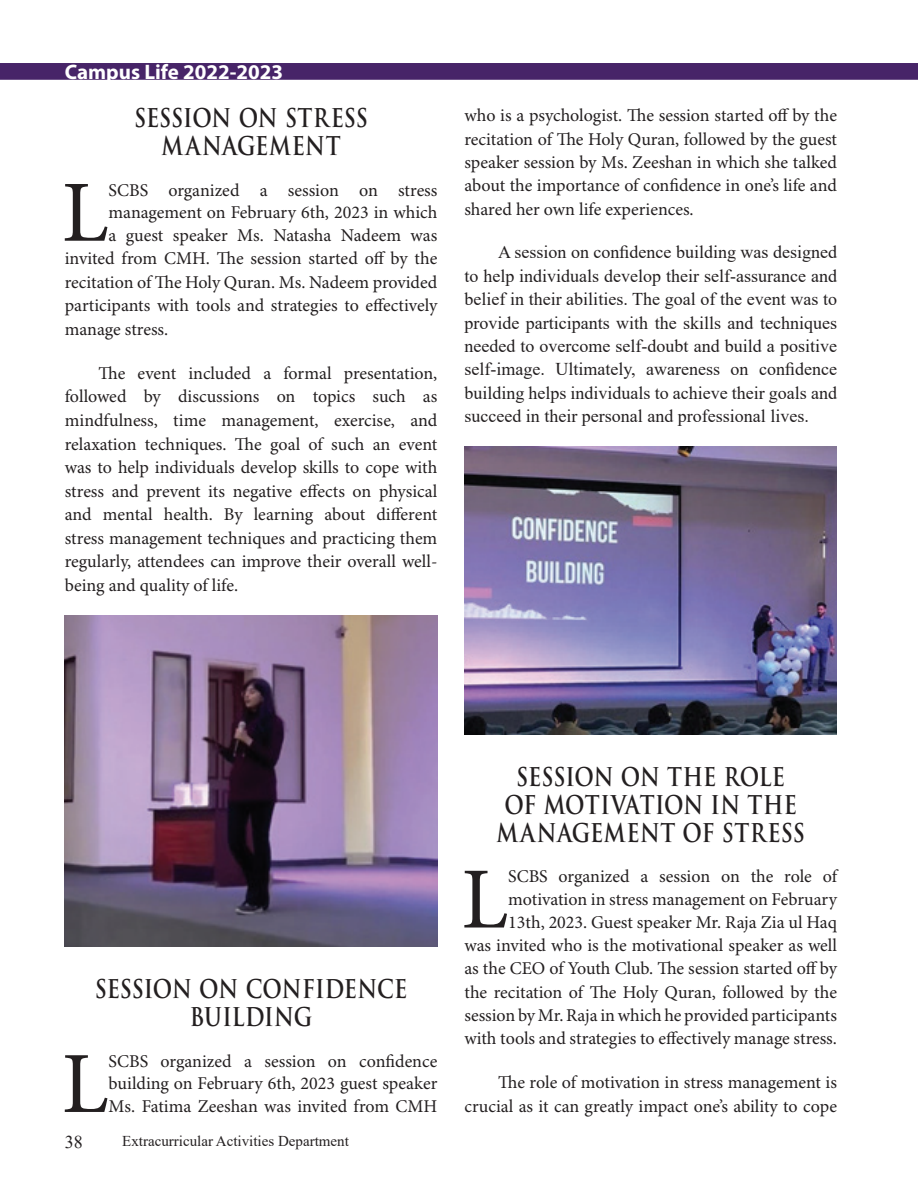
<style>
.page{position:relative;width:918px;height:1202px;background:#fff}
.page>*{position:absolute;margin:0;border:0;box-sizing:border-box;transform-origin:0 0}
.t1{font:87.3px "Minion Pro";color:#231f20}
.t2{font:700 25.2px/28px "Trajan Pro";letter-spacing:-.005em;color:#231f20;text-align:center;scale:.83 1}
.t3{font:700 21px "Myriad Pro";color:#fff}
.t4{font:18px/23.5px "Minion Pro";color:#231f20;text-align:justify}
.t5{font:18px/23.4px "Times New Roman";color:#231f20;text-align:justify}
.t6{font:15px "Times New Roman";color:#231f20}
</style>
<div class="page">
<div style="left:0;top:63px;width:918px;height:17px;background:#472468"></div>
<img style="left:65px;top:616px;width:372px;height:330px">
<img style="left:464px;top:447px;width:373px;height:288px">
<p class="t3" style="left:65px;top:58px;width:220px">Campus Life 2022-2023</p>
<h2 class="t2" style="left:134px;top:104px;width:284px">SESSION ON STRESS<br>MANAGEMENT</h2>
<h1 class="t1" style="left:62px;top:161px;width:48px">L</h1>
<p class="t4" style="left:109px;top:179px;width:330px">SCBS organized a session on stress</p>
<p class="t4" style="left:109px;top:201px;width:330px">management on February 6th, 2023 in which</p>
<p class="t4" style="left:109px;top:224px;width:330px">a guest speaker Ms. Natasha Nadeem was</p>
<p class="t4" style="left:65px;top:247px;width:374px">invited from CMH. The session started off by the</p>
<p class="t4" style="left:65px;top:271px;width:374px">recitation of The Holy Quran. Ms. Nadeem provided</p>
<p class="t4" style="left:65px;top:295px;width:374px">participants with tools and strategies to effectively</p>
<p class="t4" style="left:65px;top:318px;width:105px">manage stress.</p>
<p class="t4" style="left:65px;top:362px;width:374px;text-indent:34px">The event included a formal presentation, followed by discussions on topics such as mindfulness, time management, exercise, and relaxation techniques. The goal of such an event was to help individuals develop skills to cope with stress and prevent its negative effects on physical and mental health. By learning about different stress management techniques and practicing them regularly, attendees can improve their overall well&shy;being and quality of life.</p>
<p class="t4" style="left:464px;top:104px;width:374px">who is a psychologist. The session started off by the recitation of The Holy Quran, followed by the guest speaker session by Ms. Zeeshan in which she talked about the importance of confidence in one’s life and shared her own life experiences.</p>
<p class="t5" style="left:464px;top:240px;width:374px;text-indent:34px">A session on confidence building was designed to help individuals develop their self-assurance and belief in their abilities. The goal of the event was to provide participants with the skills and techniques needed to overcome self-doubt and build a positive self-image. Ultimately, awareness on confidence building helps individuals to achieve their goals and succeed in their personal and professional lives.</p>
<h2 class="t2" style="left:95px;top:975px;width:378px">SESSION ON CONFIDENCE<br>BUILDING</h2>
<h1 class="t1" style="left:62px;top:1031px;width:48px">L</h1>
<p class="t4" style="left:109px;top:1050px;width:330px;line-height:22.5px">SCBS organized a session on confidence building on February 6th, 2023 guest speaker Ms. Fatima Zeeshan was invited from CMH</p>
<p class="t5" style="left:65px;top:1130px;width:19px">38</p>
<p class="t6" style="left:122px;top:1130px;width:228px">Extracurricular Activities Department</p>
<h2 class="t2" style="left:496px;top:763px;width:373px">SESSION ON THE ROLE<br>OF MOTIVATION IN THE<br>MANAGEMENT OF STRESS</h2>
<h1 class="t1" style="left:461px;top:847px;width:48px">L</h1>
<p class="t4" style="left:464px;top:866px;width:374px;line-height:23.1px;text-align:right">SCBS organized a session on the role of motivation in stress management on February<br>13th, 2023. Guest speaker Mr. Raja Zia ul Haq<br>was invited who is the motivational speaker as well as the CEO of Youth Club. The session started off by the recitation of The Holy Quran, followed by the session by Mr. Raja in which he provided participants with tools and strategies to effectively manage stress.</p>
<p class="t4" style="left:464px;top:1071px;width:374px;text-align:right">The role of motivation in stress management is crucial as it can greatly impact one’s ability to cope</p>
</div>
